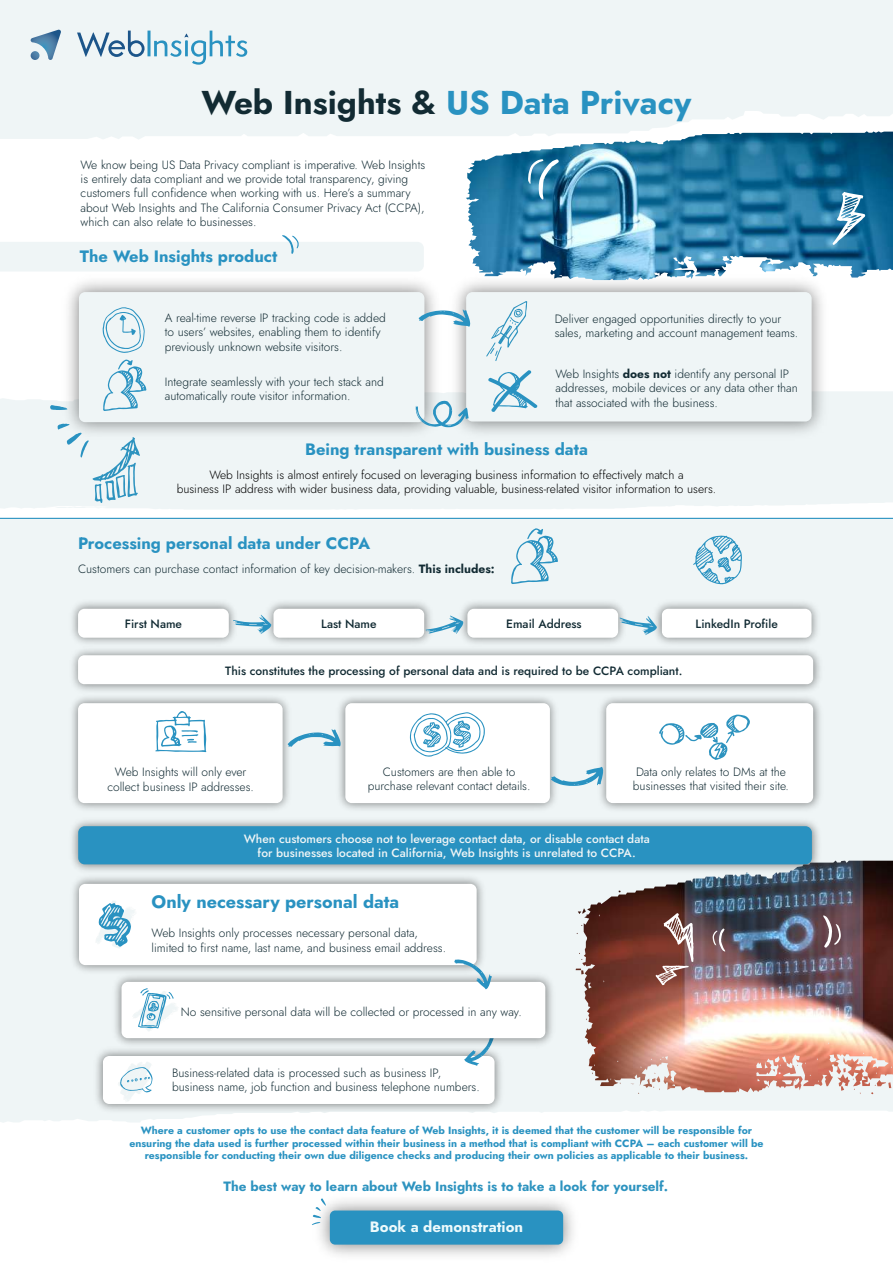
<style>
.page{position:relative;width:893px;height:1263px;background:#fff}
.page>*{position:absolute;margin:0;border:0;box-sizing:border-box;transform-origin:0 0}
.t1{font:700 33px "Jost";color:#2992c1}
.t2{font:700 18px "Jost";color:#2992c1}
.t3{font:700 16.5px "Jost";color:#2992c1}
.t4{font:700 15px "Jost";color:#edfafc}
.t5{font:700 13.5px "Jost";color:#2d93bf}
.t6{font:300 12px/14.4px "Jost";color:#122b33}
.t7{font:300 12px/14.4px "Jost";color:#000;text-align:center}
.t8{font:500 12px/14.4px "Jost";color:#eff5f6;text-align:center}
.t9{font:500 12px "Jost";color:#122b33}
.t10{font:700 10.5px/12.6px "Jost";color:#2992c1;text-align:center}
.s1{color:#122b33}
.s2{font-weight:700}
</style>
<div class="page">
<div style="left:0;top:518px;width:893px;height:658px;background:#eff5f6"></div>
<img style="left:600px;top:697px;width:220px;height:113px">
<div style="left:606px;top:703px;width:207px;height:100px;background:#fff;border-radius:7px"></div>
<div style="left:0;top:0;width:893px;height:140px;background:#eff5f6"></div>
<svg style="left:31px;top:30px;width:30px;height:30px"></svg>
<svg style="left:147px;top:31px;width:4px;height:25px"></svg>
<svg style="left:77px;top:31px;width:68px;height:26px"></svg>
<svg style="left:154px;top:31px;width:93px;height:34px"></svg>
<img style="left:462px;top:602px;width:162px;height:40px">
<div style="left:467px;top:609px;width:151px;height:29px;background:#fff;border-radius:7px"></div>
<div style="left:0;top:391px;width:893px;height:118px;background:#eff5f6"></div>
<svg style="left:659px;top:714px;width:91px;height:46px"></svg>
<img style="left:261px;top:602px;width:169px;height:40px">
<div style="left:273px;top:609px;width:151px;height:29px;background:#fff;border-radius:6px"></div>
<img style="left:656px;top:602px;width:162px;height:40px">
<div style="left:662px;top:609px;width:149px;height:29px;background:#fff;border-radius:6px"></div>
<img style="left:72px;top:602px;width:162px;height:40px">
<div style="left:78px;top:609px;width:151px;height:29px;background:#fff;border-radius:6px"></div>
<img style="left:339px;top:697px;width:217px;height:113px">
<div style="left:345px;top:703px;width:205px;height:100px;background:#fff;border-radius:6px"></div>
<img style="left:72px;top:697px;width:217px;height:113px">
<div style="left:78px;top:703px;width:205px;height:100px;background:#fff;border-radius:6px"></div>
<svg style="left:288px;top:729px;width:53px;height:18px"></svg>
<svg style="left:155px;top:711px;width:51px;height:41px"></svg>
<svg style="left:410px;top:712px;width:75px;height:45px"></svg>
<svg style="left:551px;top:767px;width:53px;height:19px"></svg>
<img style="left:73px;top:877px;width:410px;height:95px">
<div style="left:79px;top:884px;width:398px;height:81px;background:#fff;border-radius:6px"></div>
<svg style="left:693px;top:535px;width:49px;height:50px"></svg>
<img style="left:96px;top:1050px;width:405px;height:60px">
<div style="left:103px;top:1056px;width:392px;height:48px;background:#fff;border-radius:6px"></div>
<svg style="left:511px;top:528px;width:47px;height:56px"></svg>
<svg style="left:118px;top:1062px;width:35px;height:39px"></svg>
<div style="left:0;top:1110px;width:893px;height:62px;background:#fff"></div>
<svg style="left:96px;top:901px;width:39px;height:47px"></svg>
<svg style="left:0;top:235px;width:424px;height:36px"></svg>
<svg style="left:232px;top:615px;width:39px;height:19px"></svg>
<svg style="left:425px;top:615px;width:38px;height:19px"></svg>
<svg style="left:618px;top:616px;width:39px;height:19px"></svg>
<img style="left:72px;top:642px;width:748px;height:49px">
<div style="left:78px;top:655px;width:735px;height:29px;background:#fff;border-radius:6px"></div>
<svg style="left:464px;top:1051px;width:31px;height:15px"></svg>
<img style="left:72px;top:820px;width:753px;height:51px">
<div style="left:78px;top:826px;width:734px;height:38px;background:#2992c1;border-radius:6px"></div>
<hr style="left:0;top:518px;width:893px;height:1px;background:#2992c1">
<img style="left:466px;top:133px;width:398px;height:145px">
<svg style="left:832px;top:185px;width:54px;height:61px;background:#3881a7"></svg>
<svg style="left:528px;top:159px;width:31px;height:41px"></svg>
<img style="left:582px;top:863px;width:307px;height:229px">
<svg style="left:823px;top:915px;width:18px;height:33px"></svg>
<svg style="left:713px;top:928px;width:12px;height:24px"></svg>
<svg style="left:656px;top:913px;width:38px;height:72px;background:#956a64"></svg>
<div style="left:0;top:1172px;width:893px;height:91px;background:#fff"></div>
<img style="left:319px;top:1200px;width:254px;height:56px">
<div style="left:330px;top:1210px;width:233px;height:34px;background:#2992c1;border-radius:5px"></div>
<svg style="left:312px;top:1198px;width:14px;height:27px"></svg>
<img style="left:109px;top:969px;width:443px;height:82px">
<div style="left:121px;top:982px;width:424px;height:56px;background:#fff;border-radius:6px"></div>
<svg style="left:133px;top:988px;width:44px;height:43px"></svg>
<img style="left:447px;top:269px;width:387px;height:175px">
<div style="left:466px;top:292px;width:346px;height:129px;background:#eff5f6;border-radius:6px"></div>
<img style="left:56px;top:269px;width:391px;height:176px">
<div style="left:79px;top:292px;width:345px;height:130px;background:#eff5f6;border-radius:6px"></div>
<svg style="left:103px;top:307px;width:42px;height:46px"></svg>
<svg style="left:419px;top:310px;width:52px;height:17px"></svg>
<svg style="left:50px;top:405px;width:17px;height:5px"></svg>
<svg style="left:57px;top:424px;width:98px;height:79px"></svg>
<svg style="left:416px;top:401px;width:53px;height:26px"></svg>
<svg style="left:488px;top:370px;width:50px;height:42px"></svg>
<svg style="left:103px;top:360px;width:44px;height:51px"></svg>
<svg style="left:486px;top:301px;width:42px;height:60px"></svg>
<svg style="left:454px;top:959px;width:38px;height:30px"></svg>
<h1 class="t1" style="left:202px;top:80px;width:491px"><span class="s1">Web Insights &amp;</span> US Data Privacy</h1>
<p class="t6" style="left:81px;top:157px;width:346px">We know being US Data Privacy compliant is imperative. Web Insights is entirely data compliant and we provide total transparency, giving customers full confidence when working with us. Here’s a summary about Web Insights and The California Consumer Privacy Act (CCPA), which can also relate to businesses.</p>
<h3 class="t3" style="left:80px;top:245px;width:199px">The Web Insights product</h3>
<p class="t6" style="left:165px;top:311px;width:222px">A real-time reverse IP tracking code is added to users’ websites, enabling them to identify previously unknown website visitors.</p>
<p class="t6" style="left:555px;top:311px;width:245px">Deliver engaged opportunities directly to your sales, marketing and account management teams.</p>
<p class="t6" style="left:165px;top:374px;width:220px">Integrate seamlessly with your tech stack and automatically route visitor information.</p>
<p class="t6" style="left:555px;top:367px;width:244px">Web Insights <span class="s2">does not</span> identify any personal IP addresses, mobile devices or any data other than that associated with the business.</p>
<h3 class="t3" style="left:305px;top:438px;width:284px">Being transparent with business data</h3>
<p class="t7" style="left:177px;top:467px;width:541px">Web Insights is almost entirely focused on leveraging business information to effectively match a<br>business IP address with wider business data, providing valuable, business-related visitor information to users.</p>
<h3 class="t3" style="left:78px;top:532px;width:294px">Processing personal data under CCPA</h3>
<p class="t6" style="left:78px;top:562px;width:418px">Customers can purchase contact information of key decision-makers. <span class="s2">This includes:</span></p>
<p class="t9" style="left:125px;top:615px;width:59px">First Name</p>
<p class="t9" style="left:321px;top:615px;width:57px">Last Name</p>
<p class="t9" style="left:506px;top:615px;width:77px">Email Address</p>
<p class="t9" style="left:696px;top:615px;width:84px">LinkedIn Profile</p>
<p class="t9" style="left:225px;top:662px;width:459px">This constitutes the processing of personal data and is required to be CCPA compliant.</p>
<p class="t6" style="left:107px;top:765px;width:148px;text-align:center">Web Insights will only ever collect business IP addresses.</p>
<p class="t6" style="left:368px;top:764px;width:164px;text-align:center">Customers are then able to purchase relevant contact details.</p>
<p class="t6" style="left:633px;top:764px;width:158px">Data only relates to DMs at the businesses that visited their site.</p>
<p class="t8" style="left:244px;top:832px;width:407px">When customers choose not to leverage contact data, or disable contact data for businesses located in California, Web Insights is unrelated to CCPA.</p>
<h2 class="t2" style="left:152px;top:890px;width:249px">Only necessary personal data</h2>
<p class="t6" style="left:152px;top:926px;width:296px">Web Insights only processes necessary personal data, limited to first name, last name, and business email address.</p>
<p class="t6" style="left:181px;top:1005px;width:342px">No sensitive personal data will be collected or processed in any way.</p>
<p class="t6" style="left:172px;top:1065px;width:309px">Business-related data is processed such as business IP, business name, job function and business telephone numbers.</p>
<p class="t10" style="left:129px;top:1124px;width:636px">Where a customer opts to use the contact data feature of Web Insights, it is deemed that the customer will be responsible for ensuring the data used is further processed within their business in a method that is compliant with CCPA – each customer will be responsible for conducting their own due diligence checks and producing their own policies as applicable to their business.</p>
<p class="t5" style="left:223px;top:1177px;width:446px">The best way to learn about Web Insights is to take a look for yourself.</p>
<p class="t4" style="left:370px;top:1217px;width:155px">Book a demonstration</p>
</div>
